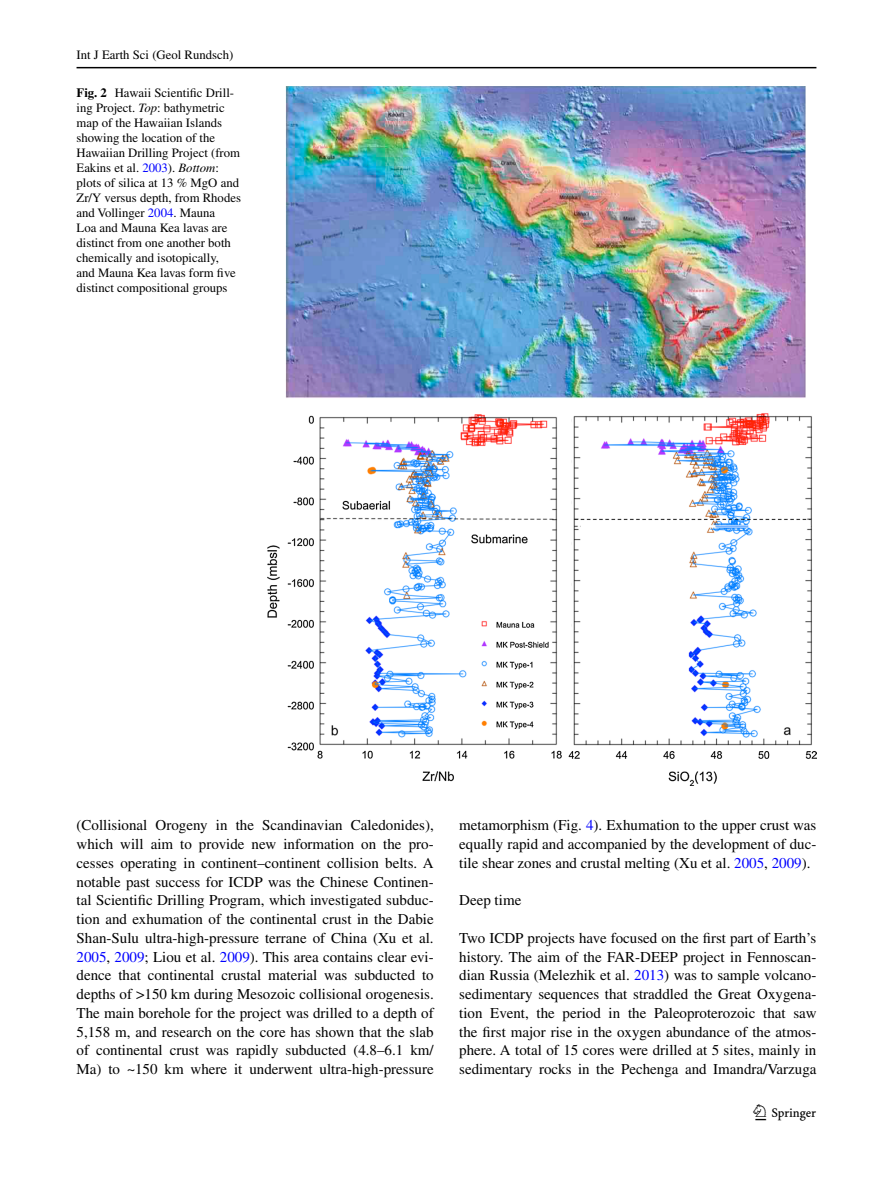
<style>
.page{position:relative;width:893px;height:1187px;background:#fff}
.page>*{position:absolute;margin:0;border:0;box-sizing:border-box;transform-origin:0 0}
.t1{font:22.5px "Springnew";color:#000}
.t2{font:15px/18.8px "Times";color:#000;text-align:justify}
.t3{font:12.75px/15px "Times";color:#000}
.s1{font-weight:700}
.s2{font-style:italic}
.s3{color:#00f}
</style>
<div class="page">
<hr style="left:77px;top:67px;width:739px;height:1px;background:#000">
<img style="left:268px;top:87px;width:548px;height:698px">
<p class="t3" style="left:77px;top:48px;width:158px">Int J Earth Sci (Geol Rundsch)</p>
<p class="t3" style="left:77px;top:85px;width:166px"><span class="s1">Fig. 2</span> Hawaii Scientific Drill&shy;ing Project. <span class="s2">Top</span>: bathymetric map of the Hawaiian Islands showing the location of the<br>Hawaiian Drilling Project (from<br>Eakins et al. <span class="s3">2003</span>). <span class="s2">Bottom</span>: plots of silica at 13 % MgO and<br>Zr/Y versus depth, from Rhodes and Vollinger <span class="s3">2004</span>. Mauna<br>Loa and Mauna Kea lavas are distinct from one another both chemically and isotopically,<br>and Mauna Kea lavas form five distinct compositional groups</p>
<p class="t2" style="left:77px;top:815px;width:359px">(Collisional Orogeny in the Scandinavian Caledonides), which will aim to provide new information on the pro&shy;cesses operating in continent–continent collision belts. A notable past success for ICDP was the Chinese Continen&shy;tal Scientific Drilling Program, which investigated subduc&shy;tion and exhumation of the continental crust in the Dabie Shan-Sulu ultra-high-pressure terrane of China (Xu et al.<br><span class="s3">2005</span>, <span class="s3">2009</span>; Liou et al. <span class="s3">2009</span>). This area contains clear evi&shy;dence that continental crustal material was subducted to depths of &gt;150 km during Mesozoic collisional orogenesis.<br>The main borehole for the project was drilled to a depth of 5,158 m, and research on the core has shown that the slab of continental crust was rapidly subducted (4.8–6.1 km/ Ma) to ~150 km where it underwent ultra-high-pressure</p>
<p class="t2" style="left:459px;top:815px;width:359px">metamorphism (Fig. <span class="s3">4</span>). Exhumation to the upper crust was equally rapid and accompanied by the development of duc&shy;tile shear zones and crustal melting (Xu et al. <span class="s3">2005</span>, <span class="s3">2009</span>).</p>
<p class="t2" style="left:459px;top:890px;width:64px">Deep time</p>
<p class="t2" style="left:459px;top:928px;width:359px">Two ICDP projects have focused on the first part of Earth’s history. The aim of the FAR-DEEP project in Fennoscan&shy;dian Russia (Melezhik et al. <span class="s3">2013</span>) was to sample volcano&shy;sedimentary sequences that straddled the Great Oxygena&shy;tion Event, the period in the Paleoproterozoic that saw the first major rise in the oxygen abundance of the atmos&shy;phere. A total of 15 cores were drilled at 5 sites, mainly in sedimentary rocks in the Pechenga and Imandra/Varzuga</p>
<h1 class="t1" style="left:755px;top:1104px;width:62px">1 3</h1>
</div>
